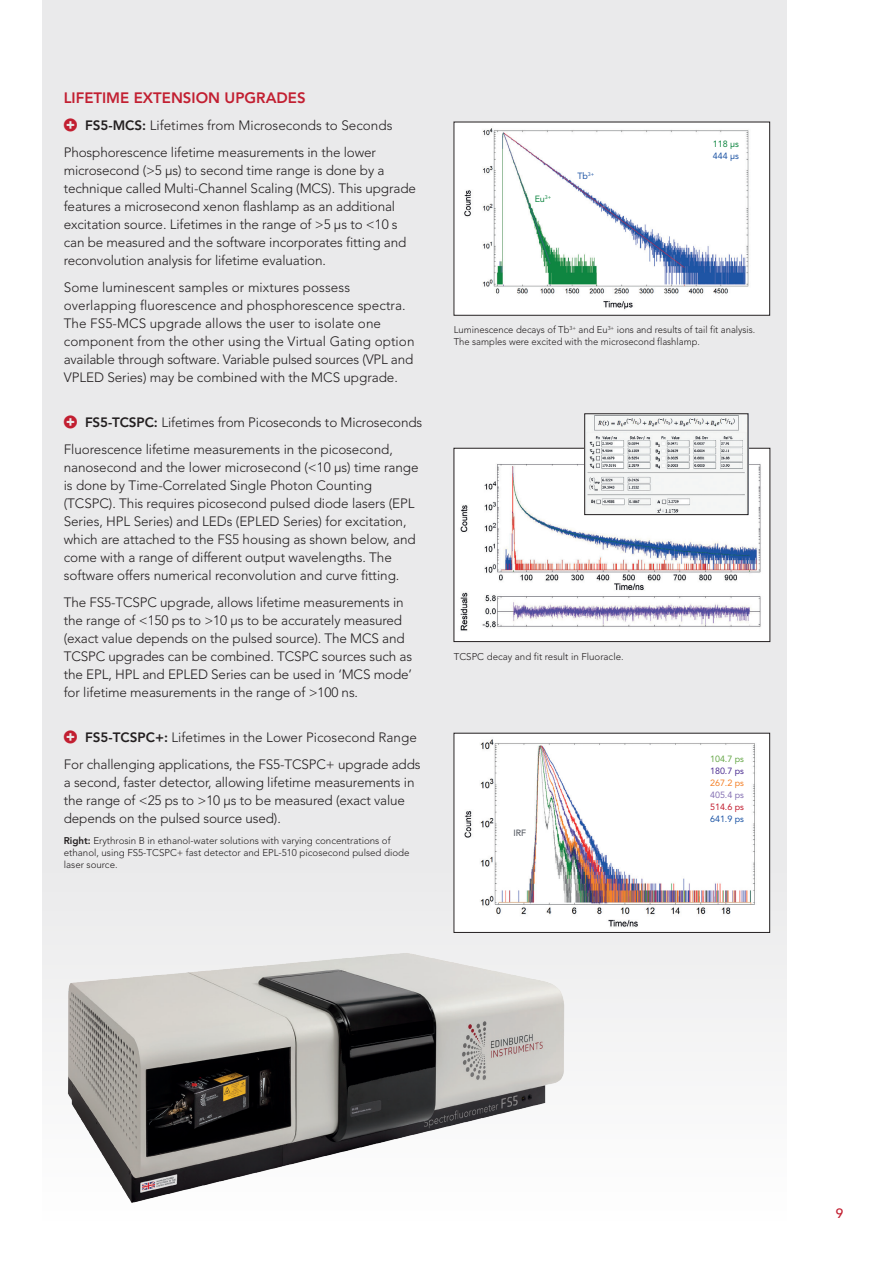
<style>
.page{position:relative;width:893px;height:1263px;background:#fff}
.page>*{position:absolute;margin:0;border:0;box-sizing:border-box;transform-origin:0 0}
.t1{font:800 15px "Avenir LT Std";color:#c21f31}
.t2{font:300 13.5px/18px "Avenir LT Std";letter-spacing:-.01em;color:#231f20}
.t3{font:500 13.5px "Avenir LT Std";color:#c21f31}
.t4{font:300 9.75px/12px "Avenir LT Std";color:#231f20}
.t5{font:9px "Avenir LT Std";letter-spacing:-.01em;color:#0f8641}
.t6{font:9px "Avenir LT Std";letter-spacing:-.01em;color:#1f55a5}
.t7{font:9px "Avenir LT Std";color:#68a84a}
.t8{font:9px "Avenir LT Std";color:#4f3193}
.t9{font:9px "Avenir LT Std";color:#f4822a}
.t10{font:9px "Avenir LT Std";color:#8672b4}
.t11{font:9px "Avenir LT Std";color:#c21f31}
.t12{font:9px "Avenir LT Std";color:#1e56a6}
.t13{font:9px "Avenir LT Std";color:#464b54}
.s1{font-weight:800}
</style>
<div class="page">
<div style="left:43px;top:0;width:744px;height:1220px;background:#eaeaeb"></div>
<img style="left:456px;top:450px;width:312px;height:190px">
<div style="left:454px;top:448px;width:316px;height:194px;border:1px solid #231f20"></div>
<img style="left:456px;top:735px;width:312px;height:195px">
<img style="left:61px;top:953px;width:509px;height:259px">
<img style="left:456px;top:124px;width:312px;height:189px">
<img style="left:587px;top:416px;width:159px;height:97px">
<div style="left:585px;top:414px;width:163px;height:101px;border:1px solid #231f20"></div>
<p class="t1" style="left:64px;top:89px;width:243px">LIFETIME EXTENSION UPGRADES</p>
<p class="t2" style="left:64px;top:112px;width:330px;line-height:27px;text-indent:21px"><span class="s1">FS5-MCS:</span> Lifetimes from Microseconds to Seconds<br>Phosphorescence lifetime measurements in the lower</p>
<p class="t2" style="left:64px;top:161px;width:354px">microsecond (&gt;5 μs) to second time range is done by a technique called Multi-Channel Scaling (MCS). This upgrade features a microsecond xenon flashlamp as an additional excitation source. Lifetimes in the range of &gt;5 μs to &lt;10 s can be measured and the software incorporates fitting and reconvolution analysis for lifetime evaluation.</p>
<p class="t2" style="left:64px;top:278px;width:352px">Some luminescent samples or mixtures possess overlapping fluorescence and phosphorescence spectra.<br>The FS5-MCS upgrade allows the user to isolate one component from the other using the Virtual Gating option available through software. Variable pulsed sources (VPL and VPLED Series) may be combined with the MCS upgrade.</p>
<p class="t2" style="left:64px;top:409px;width:360px;line-height:27px;text-indent:21px"><span class="s1">FS5-TCSPC:</span> Lifetimes from Picoseconds to Microseconds<br>Fluorescence lifetime measurements in the picosecond,</p>
<p class="t2" style="left:64px;top:458px;width:356px">nanosecond and the lower microsecond (&lt;10 μs) time range is done by Time-Correlated Single Photon Counting (TCSPC). This requires picosecond pulsed diode lasers (EPL Series, HPL Series) and LEDs (EPLED Series) for excitation, which are attached to the FS5 housing as shown below, and come with a range of different output wavelengths. The software offers numerical reconvolution and curve fitting.</p>
<p class="t2" style="left:64px;top:593px;width:350px">The FS5-TCSPC upgrade, allows lifetime measurements in the range of &lt;150 ps to &gt;10 μs to be accurately measured (exact value depends on the pulsed source). The MCS and TCSPC upgrades can be combined. TCSPC sources such as the EPL, HPL and EPLED Series can be used in ‘MCS mode’ for lifetime measurements in the range of &gt;100 ns.</p>
<p class="t2" style="left:64px;top:724px;width:358px;line-height:27px;text-align:right"><span class="s1">FS5-TCSPC+:</span> Lifetimes in the Lower Picosecond Range<br>For challenging applications, the FS5-TCSPC+ upgrade adds</p>
<p class="t2" style="left:64px;top:773px;width:352px">a second, faster detector, allowing lifetime measurements in the range of &lt;25 ps to &gt;10 μs to be measured (exact value depends on the pulsed source used).</p>
<p class="t4" style="left:64px;top:834px;width:347px"><span class="s1">Right:</span> Erythrosin B in ethanol-water solutions with varying concentrations of ethanol, using FS5-TCSPC+ fast detector and EPL-510 picosecond pulsed diode laser source.</p>
<p class="t5" style="left:535px;top:194px;width:18px">Eu<sup>3+</sup></p>
<p class="t6" style="left:577px;top:171px;width:18px">Tb<sup>3+</sup></p>
<p class="t5" style="left:713px;top:139px;width:27px">118 μs</p>
<p class="t6" style="left:713px;top:151px;width:27px">444 μs</p>
<p class="t4" style="left:454px;top:324px;width:303px">Luminescence decays of Tb<sup>3+</sup> and Eu<sup>3+</sup> ions and results of tail fit analysis.<br>The samples were excited with the microsecond flashlamp.</p>
<p class="t4" style="left:454px;top:650px;width:171px">TCSPC decay and fit result in Fluoracle.</p>
<p class="t13" style="left:513px;top:828px;width:14px">IRF</p>
<p class="t7" style="left:710px;top:754px;width:35px">104.7 ps</p>
<p class="t8" style="left:710px;top:766px;width:35px">180.7 ps</p>
<p class="t9" style="left:710px;top:778px;width:35px">267.2 ps</p>
<p class="t10" style="left:710px;top:790px;width:35px">405.4 ps</p>
<p class="t11" style="left:710px;top:802px;width:35px">514.6 ps</p>
<p class="t12" style="left:710px;top:814px;width:35px">641.9 ps</p>
<p class="t3" style="left:836px;top:1205px;width:9px">9</p>
</div>
